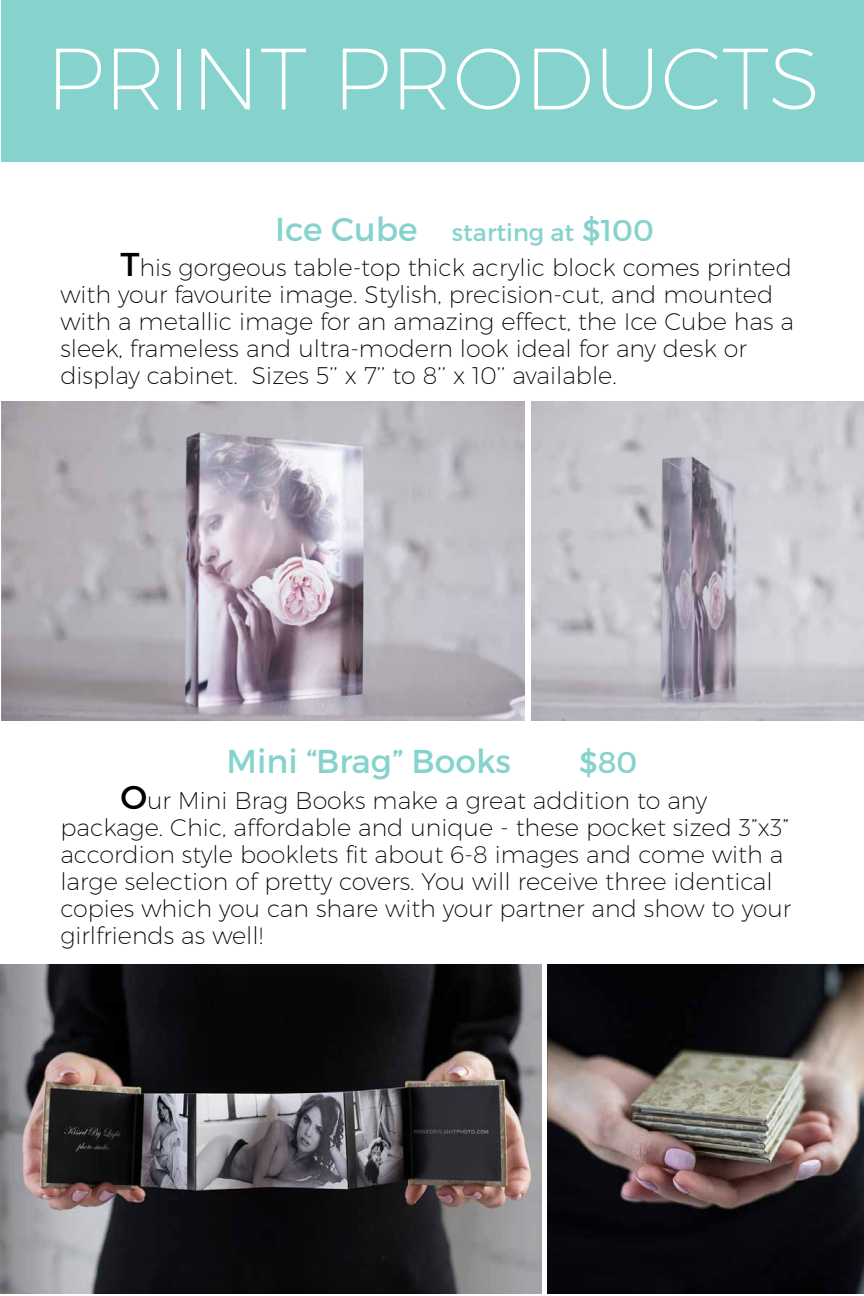
<style>
.page{position:relative;width:864px;height:1296px;background:#fff}
.page>*{position:absolute;margin:0;border:0;box-sizing:border-box;transform-origin:0 0}
.t1{font:200 87px "Montserrat";color:#fff}
.t2{font:33px "Montserrat";color:#85d3cc}
.t3{font:30px "Montserrat";color:#85d3cc}
.t4{font:200 24px/27px "Montserrat";color:#000}
.t5{font:24px "Montserrat";color:#85d3cc}
.s1{font-size:33px}
.s2{font-size:30px}
.s3{font-weight:400;font-size:33px}
</style>
<div class="page">
<div style="left:1px;top:0;width:863px;height:162px;background:#85d3cc"></div>
<img style="left:532px;top:402px;width:332px;height:319px">
<img style="left:1px;top:402px;width:524px;height:319px">
<img style="left:1px;top:964px;width:541px;height:330px">
<img style="left:548px;top:964px;width:316px;height:330px">
<h1 class="t1" style="left:46px;top:26px;width:777px">PRINT PRODUCTS</h1>
<p class="t5" style="left:275px;top:217px;width:380px"><span class="s1">Ice Cube</span> starting at <span class="s2">$100</span></p>
<p class="t4" style="left:60px;top:254px;width:735px;text-indent:60px"><span class="s3">T</span>his gorgeous table-top thick acrylic block comes printed with your favourite image. Stylish, precision-cut, and mounted with a metallic image for an amazing effect, the Ice Cube has a sleek, frameless and ultra-modern look ideal for any desk or display cabinet. Sizes 5’’ x 7’’ to 8’’ x 10’’ available.</p>
<h2 class="t2" style="left:227px;top:741px;width:286px">Mini “Brag” Books</h2>
<p class="t3" style="left:579px;top:744px;width:60px">$80</p>
<p class="t4" style="left:60px;top:786px;width:732px;text-indent:60px"><span class="s3">O</span>ur Mini Brag Books make a great addition to any package. Chic, affordable and unique - these pocket sized 3”x3” accordion style booklets fit about 6-8 images and come with a large selection of pretty covers. You will receive three identical copies which you can share with your partner and show to your girlfriends as well!</p>
</div>
